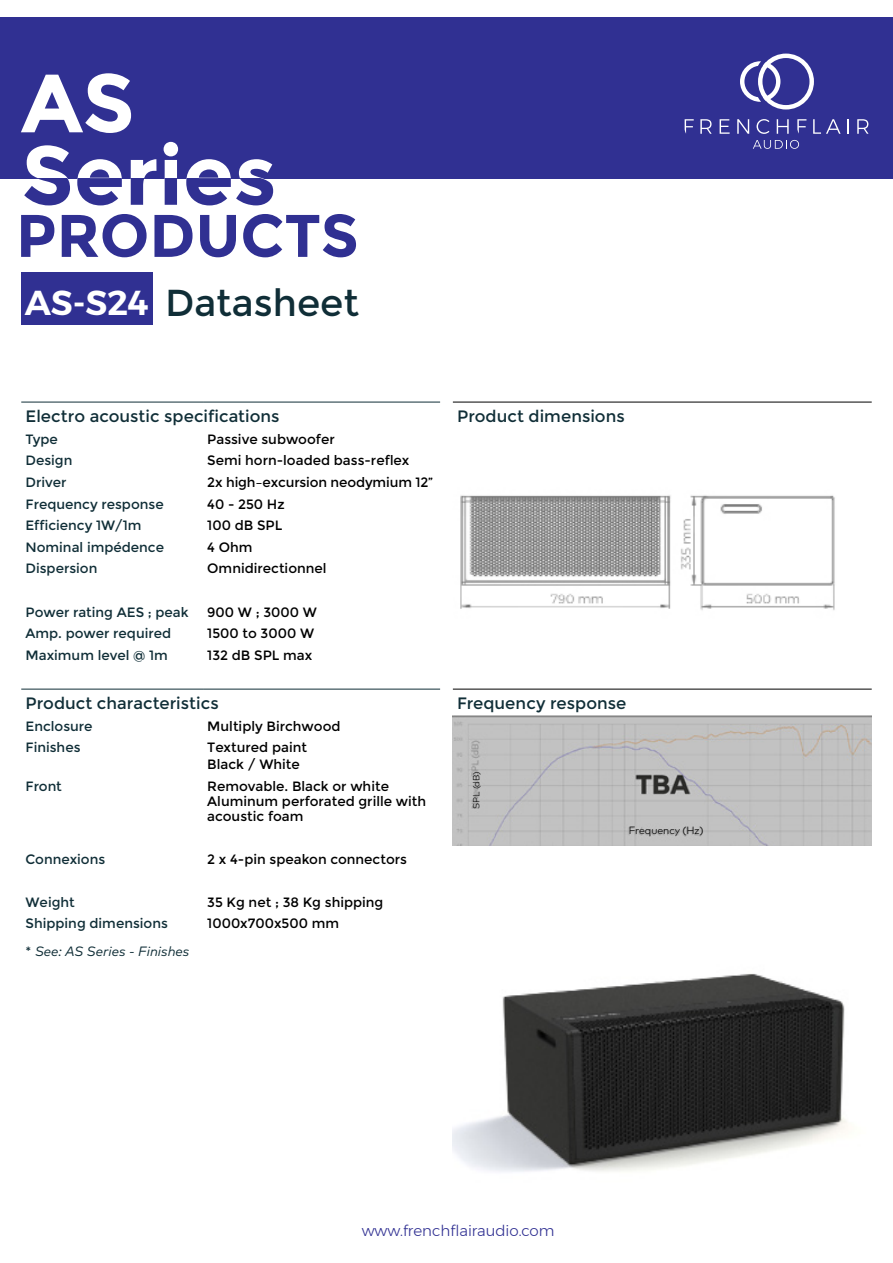
<style>
.page{position:relative;width:893px;height:1263px;background:#fff}
.page>*{position:absolute;margin:0;border:0;box-sizing:border-box;transform-origin:0 0}
.t1{font:700 82.5px/72px "Montserrat";color:#fff}
.t2{font:700 60px "Montserrat";color:#303092}
.t3{font:37.5px "Montserrat";color:#102e37}
.t4{font:16.5px "Montserrat";letter-spacing:.005em;color:#102e37}
.t5{font:300 15px "Montserrat";color:#303092}
.t6{font:13.5px/15px "Montserrat";color:#000}
.t7{font:13.5px "Montserrat";color:#102e37}
.t8{font:italic 13.5px "Mark Pro";color:#102e37}
.t9{font:300 10.5px "Mark Pro";letter-spacing:-.01em;color:#000}
.t10{font:300 9px "Mark Pro";color:#000}
.s1{font-weight:600;font-size:34.5px;color:#fff}
.s2{font-family:"Montserrat";font-style:normal}
</style>
<div class="page">
<div style="left:0;top:18px;width:21px;height:161px;background:#303092"></div>
<div style="left:1px;top:18px;width:892px;height:161px;background:#303092"></div>
<svg style="left:740px;top:54px;width:74px;height:55px"></svg>
<svg style="left:700px;top:119px;width:12px;height:15px"></svg>
<svg style="left:720px;top:119px;width:10px;height:15px"></svg>
<svg style="left:737px;top:119px;width:12px;height:15px"></svg>
<svg style="left:756px;top:119px;width:13px;height:15px"></svg>
<svg style="left:777px;top:119px;width:12px;height:15px"></svg>
<svg style="left:813px;top:119px;width:28px;height:15px"></svg>
<svg style="left:847px;top:119px;width:1px;height:15px"></svg>
<svg style="left:857px;top:119px;width:11px;height:15px"></svg>
<svg style="left:753px;top:140px;width:46px;height:9px"></svg>
<svg style="left:685px;top:119px;width:9px;height:15px"></svg>
<svg style="left:797px;top:119px;width:9px;height:15px"></svg>
<div style="left:21px;top:272px;width:131px;height:52px;background:#303092"></div>
<hr style="left:21px;top:402px;width:182px;height:1px;background:#102e37">
<hr style="left:203px;top:402px;width:237px;height:1px;background:#102e37">
<hr style="left:21px;top:689px;width:182px;height:1px;background:#102e37">
<hr style="left:203px;top:689px;width:237px;height:1px;background:#102e37">
<hr style="left:453px;top:402px;width:419px;height:1px;background:#000">
<img style="left:460px;top:495px;width:375px;height:115px">
<hr style="left:453px;top:689px;width:419px;height:1px;background:#000">
<img style="left:453px;top:715px;width:419px;height:130px">
<img style="left:453px;top:973px;width:395px;height:199px">
<h1 class="t1" style="left:21px;top:68px;width:257px">AS<br>SERIES</h1>
<h2 class="t2" style="left:16px;top:200px;width:337px">PRODUCTS</h2>
<h3 class="t3" style="left:25px;top:281px;width:336px"><span class="s1">AS-S24</span> Datasheet</h3>
<p class="t4" style="left:26px;top:407px;width:256px">Electro acoustic specifications</p>
<p class="t7" style="left:26px;top:431px;width:34px">Type</p>
<p class="t6" style="left:207px;top:432px;width:129px">Passive subwoofer</p>
<p class="t7" style="left:26px;top:453px;width:48px">Design</p>
<p class="t6" style="left:207px;top:453px;width:203px">Semi horn-loaded bass-reflex</p>
<p class="t7" style="left:26px;top:474px;width:43px">Driver</p>
<p class="t6" style="left:207px;top:475px;width:227px">2x high–excursion neodymium 12”</p>
<p class="t7" style="left:26px;top:496px;width:140px">Frequency response</p>
<p class="t6" style="left:207px;top:496px;width:79px">40 - 250 Hz</p>
<p class="t7" style="left:26px;top:518px;width:118px">Efficiency 1W/1m</p>
<p class="t6" style="left:207px;top:518px;width:77px">100 dB SPL</p>
<p class="t7" style="left:26px;top:539px;width:140px">Nominal impédence</p>
<p class="t6" style="left:207px;top:540px;width:47px">4 Ohm</p>
<p class="t7" style="left:26px;top:561px;width:73px">Dispersion</p>
<p class="t6" style="left:207px;top:561px;width:121px">Omnidirectionnel</p>
<p class="t7" style="left:26px;top:604px;width:165px">Power rating AES ; peak</p>
<p class="t6" style="left:207px;top:604px;width:111px">900 W ; 3000 W</p>
<p class="t7" style="left:26px;top:626px;width:147px">Amp. power required</p>
<p class="t6" style="left:207px;top:626px;width:108px">1500 to 3000 W</p>
<p class="t7" style="left:26px;top:647px;width:144px">Maximum level @ 1m</p>
<p class="t6" style="left:207px;top:648px;width:107px">132 dB SPL max</p>
<p class="t4" style="left:26px;top:694px;width:195px">Product characteristics</p>
<p class="t7" style="left:26px;top:718px;width:69px">Enclosure</p>
<p class="t6" style="left:207px;top:719px;width:135px">Multiply Birchwood</p>
<p class="t7" style="left:26px;top:740px;width:56px">Finishes</p>
<p class="t6" style="left:207px;top:740px;width:101px;line-height:16.5px">Textured paint<br>Black / White</p>
<p class="t7" style="left:26px;top:778px;width:38px">Front</p>
<p class="t6" style="left:207px;top:778px;width:220px">Removable. Black or white<br>Aluminum perforated grille with acoustic foam</p>
<p class="t7" style="left:26px;top:851px;width:81px">Connexions</p>
<p class="t6" style="left:207px;top:852px;width:201px">2 x 4-pin speakon connectors</p>
<p class="t7" style="left:26px;top:894px;width:51px">Weight</p>
<p class="t6" style="left:207px;top:895px;width:178px">35 Kg net ; 38 Kg shipping</p>
<p class="t7" style="left:26px;top:916px;width:144px">Shipping dimensions</p>
<p class="t8" style="left:26px;top:941px;width:165px"><span class="s2">*</span> See: AS Series - Finishes</p>
<p class="t6" style="left:207px;top:916px;width:133px">1000x700x500 mm</p>
<p class="t4" style="left:457px;top:407px;width:169px">Product dimensions</p>
<p class="t4" style="left:457px;top:694px;width:171px">Frequency response</p>
<p class="t10" style="left:469px;top:809px;width:39px;rotate:-90deg">SPL (dB)</p>
<p class="t9" style="left:629px;top:822px;width:76px">Frequency (Hz)</p>
<p class="t5" style="left:362px;top:1220px;width:194px">www.frenchflairaudio.com</p>
</div>
